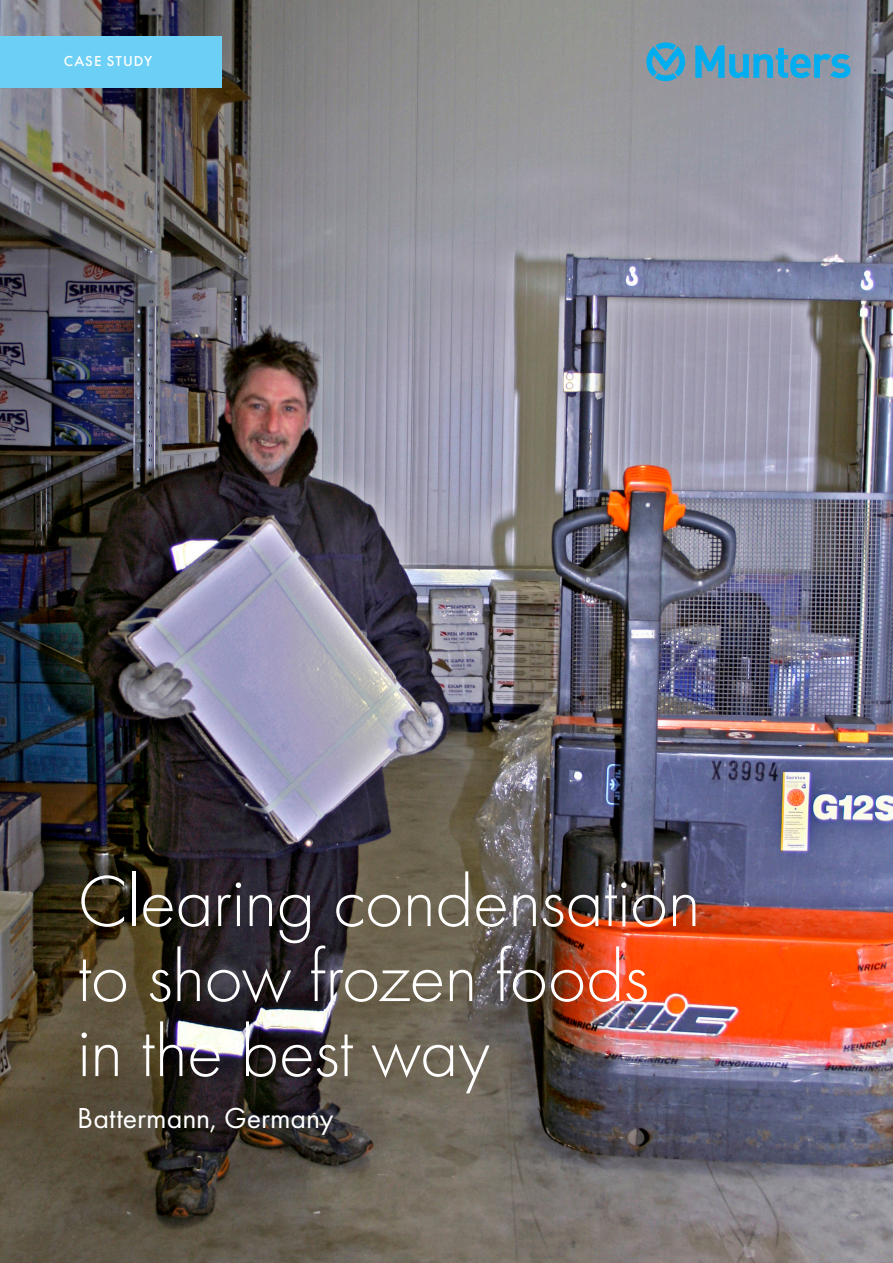
<style>
.page{position:relative;width:893px;height:1263px;background:#fff}
.page>*{position:absolute;margin:0;border:0;box-sizing:border-box;transform-origin:0 0}
.t1{font:75px/75px "Futura PT Light";letter-spacing:-.015em;color:#fff}
.t2{font:30px "Futura PT";letter-spacing:-.005em;color:#fff}
.t3{font:15px "Futura PT Medium";letter-spacing:.07em;color:#fff}
</style>
<div class="page">
<img style="left:0;top:0;width:893px;height:1263px">
<div style="left:0;top:36px;width:221px;height:51px;background:#6bcff6"></div>
<svg style="left:695px;top:46px;width:155px;height:32px"></svg>
<svg style="left:646px;top:42px;width:39px;height:39px"></svg>
<p class="t3" style="left:64px;top:52px;width:90px">CASE STUDY</p>
<p class="t1" style="left:77px;top:864px;width:625px">Clearing condensation to show frozen foods in the best way</p>
<p class="t2" style="left:77px;top:1100px;width:258px">Battermann, Germany</p>
</div>
